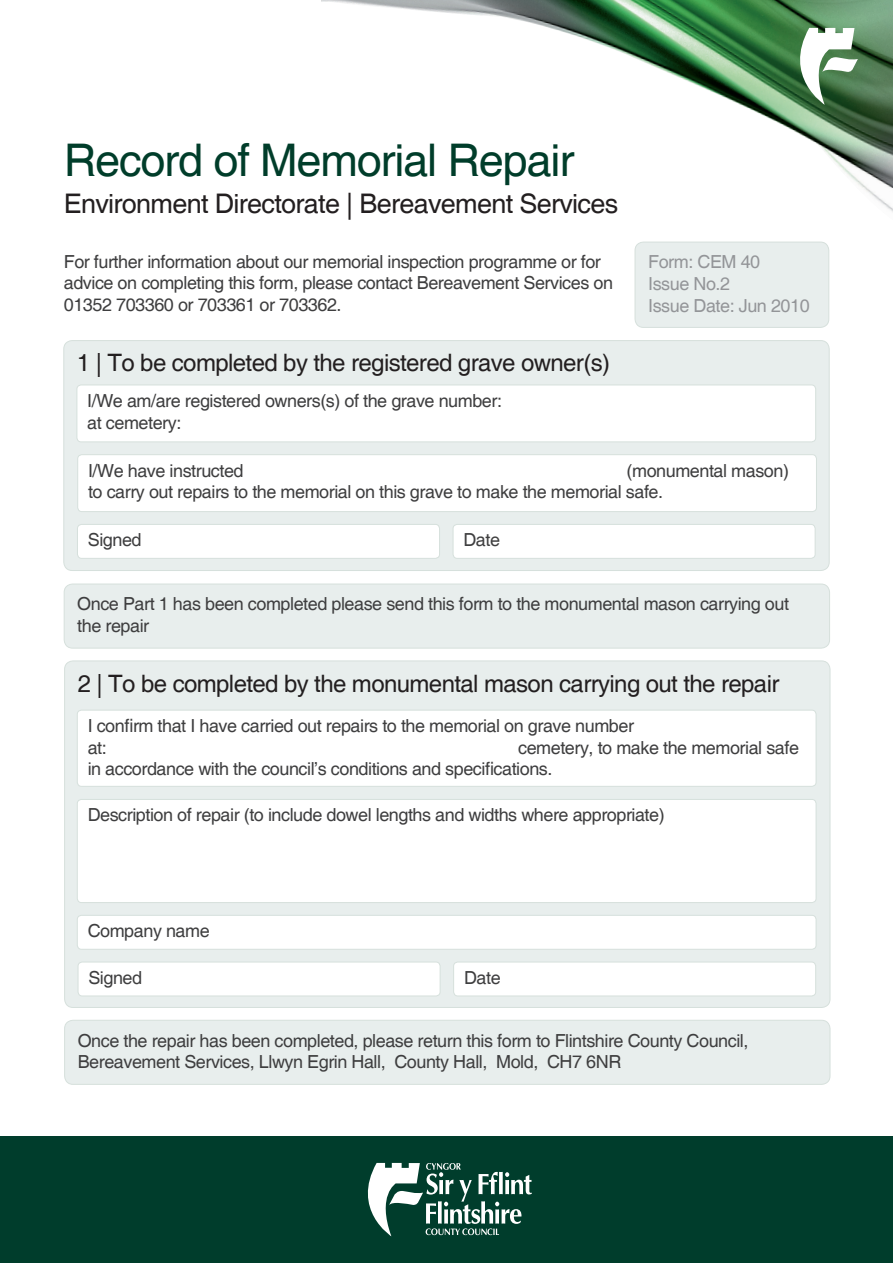
<style>
.page{position:relative;width:893px;height:1263px;background:#fff}
.page>*{position:absolute;margin:0;border:0;box-sizing:border-box;transform-origin:0 0}
.Document_heading_1{font:45px "Helvetica";letter-spacing:-.025em;color:#003d2a}
.Document_heading_2{font:27px "Helvetica";letter-spacing:-.025em;color:#231f20}
.Heading_2{font:24px "Helvetica";letter-spacing:-.025em;color:#231f20}
.t1{font:18px/21.6px "Helvetica";letter-spacing:-.025em;color:#3e3e3f}
.t2{font:18px "Helvetica";letter-spacing:-.025em;color:#939598}
</style>
<div class="page">
<div style="left:0;top:1137px;width:893px;height:126px;background:#003d2a"></div>
<svg style="left:368px;top:1163px;width:164px;height:73px"></svg>
<div style="left:635px;top:242px;width:194px;height:85px;background:#e8eeed;border-radius:9px"></div>
<div style="left:635px;top:242px;width:194px;height:86px;border:1px solid #d6e0dc;border-radius:9px"></div>
<svg style="left:321px;top:0;width:572px;height:212px"></svg>
<svg style="left:782px;top:28px;width:76px;height:77px"></svg>
<div style="left:64px;top:341px;width:765px;height:229px;background:#e8eeed;border-radius:9px"></div>
<div style="left:63px;top:340px;width:767px;height:231px;border:1px solid #d6e0dc;border-radius:9px"></div>
<div style="left:77px;top:385px;width:739px;height:57px;background:#fff;border-radius:4px"></div>
<div style="left:77px;top:385px;width:739px;height:57px;border:1px solid #d6e0dc;border-radius:4px"></div>
<div style="left:64px;top:584px;width:766px;height:64px;background:#e8eeed;border-radius:9px"></div>
<div style="left:64px;top:584px;width:766px;height:64px;border:1px solid #d6e0dc;border-radius:9px"></div>
<div style="left:65px;top:661px;width:765px;height:346px;background:#e8eeed;border-radius:9px"></div>
<div style="left:77px;top:710px;width:739px;height:76px;background:#fff;border-radius:4px"></div>
<div style="left:77px;top:710px;width:739px;height:77px;border:1px solid #d6e0dc;border-radius:4px"></div>
<div style="left:77px;top:799px;width:739px;height:103px;background:#fff;border-radius:4px"></div>
<div style="left:77px;top:799px;width:739px;height:104px;border:1px solid #d6e0dc;border-radius:4px"></div>
<div style="left:77px;top:915px;width:739px;height:34px;background:#fff;border-radius:4px"></div>
<div style="left:77px;top:915px;width:739px;height:35px;border:1px solid #d6e0dc;border-radius:4px"></div>
<div style="left:78px;top:455px;width:738px;height:57px;background:#fff;border-radius:4px"></div>
<div style="left:77px;top:454px;width:740px;height:58px;border:1px solid #d6e0dc;border-radius:4px"></div>
<div style="left:77px;top:524px;width:363px;height:34px;background:#fff;border-radius:4px"></div>
<div style="left:77px;top:524px;width:363px;height:35px;border:1px solid #d6e0dc;border-radius:4px"></div>
<div style="left:453px;top:524px;width:362px;height:34px;background:#fff;border-radius:4px"></div>
<div style="left:453px;top:524px;width:362px;height:35px;border:1px solid #d6e0dc;border-radius:4px"></div>
<div style="left:78px;top:962px;width:362px;height:34px;background:#fff;border-radius:4px"></div>
<div style="left:78px;top:962px;width:362px;height:34px;border:1px solid #d6e0dc;border-radius:4px"></div>
<div style="left:454px;top:962px;width:362px;height:34px;background:#fff;border-radius:4px"></div>
<div style="left:453px;top:962px;width:363px;height:34px;border:1px solid #d6e0dc;border-radius:4px"></div>
<div style="left:65px;top:1020px;width:765px;height:64px;background:#e8eeed;border-radius:9px"></div>
<div style="left:64px;top:1020px;width:766px;height:65px;border:1px solid #d6e0dc;border-radius:9px"></div>
<p class="Document_heading_1" style="left:64px;top:134px;width:512px">Record of Memorial Repair</p>
<p class="Document_heading_2" style="left:64px;top:188px;width:556px">Environment Directorate | Bereavement Services</p>
<p class="t1" style="left:64px;top:251px;width:551px">For further information about our memorial inspection programme or for advice on completing this form, please contact Bereavement Services on<br>01352 703360 or 703361 or 703362.</p>
<p class="Heading_2" style="left:77px;top:349px;width:535px">1 | To be completed by the registered grave owner(s)</p>
<p class="t1" style="left:87px;top:390px;width:416px">I/We am/are registered owners(s) of the grave number:</p>
<p class="t1" style="left:87px;top:412px;width:96px">at cemetery:</p>
<p class="t2" style="left:648px;top:252px;width:114px">Form: CEM 40</p>
<p class="t2" style="left:648px;top:273px;width:83px">Issue No.2</p>
<p class="t2" style="left:648px;top:295px;width:163px">Issue Date: Jun 2010</p>
<p class="t1" style="left:88px;top:460px;width:157px">I/We have instructed</p>
<p class="t1" style="left:88px;top:460px;width:702px;text-indent:538px">(monumental mason) to carry out repairs to the memorial on this grave to make the memorial safe.</p>
<p class="t1" style="left:88px;top:530px;width:55px">Signed</p>
<p class="t1" style="left:463px;top:530px;width:38px">Date</p>
<p class="t1" style="left:77px;top:594px;width:713px">Once Part 1 has been completed please send this form to the monumental mason carrying out the repair</p>
<p class="Heading_2" style="left:78px;top:669px;width:703px">2 | To be completed by the monumental mason carrying out the repair</p>
<p class="t1" style="left:88px;top:716px;width:548px">I confirm that I have carried out repairs to the memorial on grave number</p>
<p class="t1" style="left:88px;top:737px;width:21px">at:</p>
<p class="t1" style="left:88px;top:737px;width:713px;text-indent:431px">cemetery, to make the memorial safe in accordance with the council’s conditions and specifications.</p>
<p class="t1" style="left:88px;top:805px;width:579px">Description of repair (to include dowel lengths and widths where appropriate)</p>
<p class="t1" style="left:88px;top:921px;width:124px">Company name</p>
<p class="t1" style="left:88px;top:967px;width:55px">Signed</p>
<p class="t1" style="left:464px;top:967px;width:38px">Date</p>
<p class="t1" style="left:78px;top:1030px;width:672px">Once the repair has been completed, please return this form to Flintshire County Council,</p>
<p class="t1" style="left:78px;top:1052px;width:545px">Bereavement Services, Llwyn Egrin Hall, County Hall, Mold, CH7 6NR</p>
</div>
